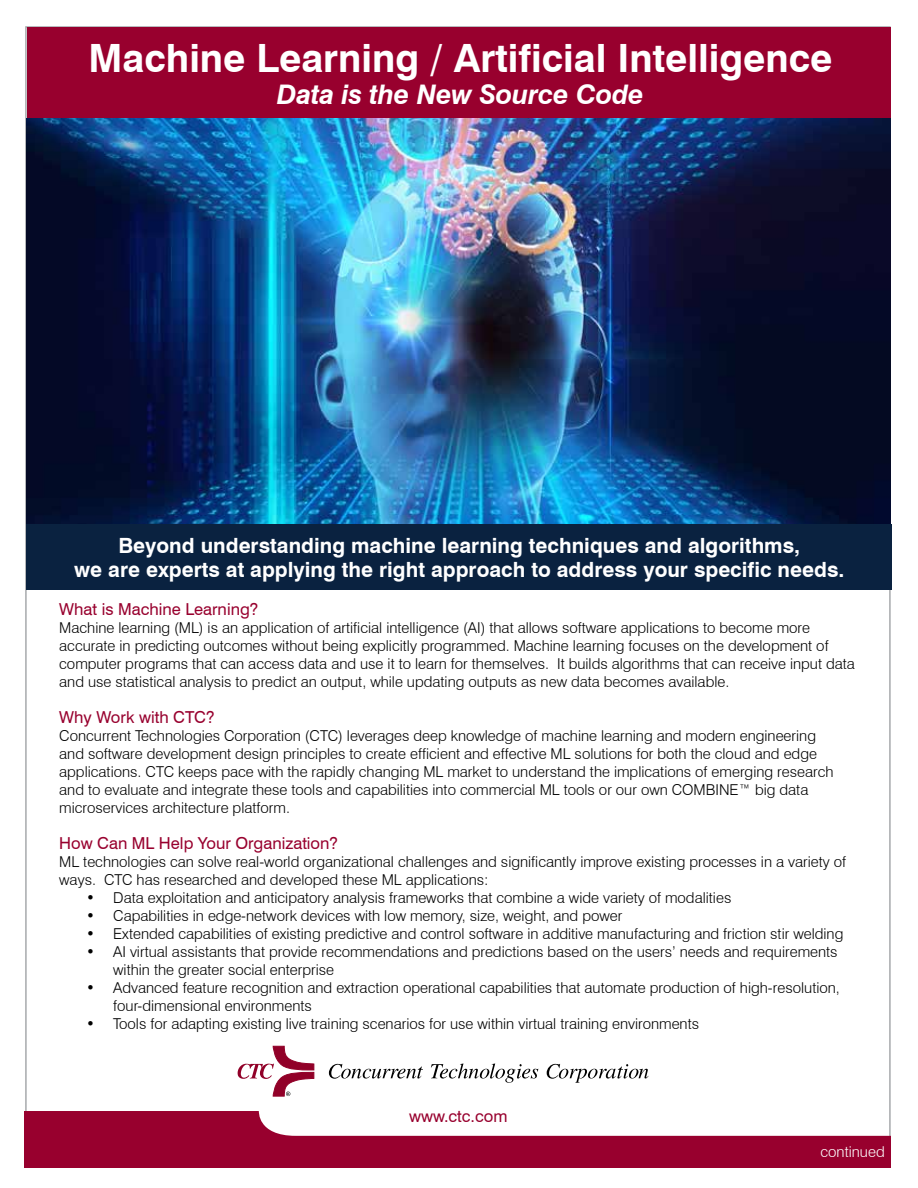
<style>
.page{position:relative;width:918px;height:1188px;background:#fff}
.page>*{position:absolute;margin:0;border:0;box-sizing:border-box;transform-origin:0 0}
.t1{font:700 39px "Swiss 721 BT";color:#fff}
.t2{font:italic 700 27px "Swiss 721 BT";letter-spacing:-.01em;color:#fff}
.t3{font:700 21px/24px "Swiss 721 BT";color:#fff;text-align:center}
.t4{font:16.5px "Swiss 721 BT";color:#98002e}
.t5{font:300 15px/18px "Swiss 721 BT";color:#000}
.t6{font:300 15px "Swiss 721 BT";color:#fff}
</style>
<div class="page">
<svg style="left:25px;top:1111px;width:866px;height:57px;fill:#98002e"></svg>
<div style="left:27px;top:27px;width:864px;height:92px;background:#98002e"></div>
<svg style="left:329px;top:1064px;width:94px;height:15px"></svg>
<svg style="left:431px;top:1063px;width:107px;height:20px"></svg>
<svg style="left:547px;top:1064px;width:102px;height:19px"></svg>
<svg style="left:238px;top:1046px;width:76px;height:50px"></svg>
<img style="left:27px;top:119px;width:864px;height:405px">
<div style="left:27px;top:524px;width:865px;height:65px;background:#0a2240"></div>
<h1 class="t1" style="left:88px;top:35px;width:746px">Machine Learning / Artificial Intelligence</h1>
<h2 class="t2" style="left:277px;top:78px;width:369px">Data is the New Source Code</h2>
<h3 class="t3" style="left:74px;top:534px;width:772px">Beyond understanding machine learning techniques and algorithms,<br>we are experts at applying the right approach to address your specific needs.</h3>
<p class="t4" style="left:59px;top:599px;width:201px">What is Machine Learning?</p>
<p class="t5" style="left:59px;top:619px;width:797px">Machine learning (ML) is an application of artificial intelligence (AI) that allows software applications to become more accurate in predicting outcomes without being explicitly programmed. Machine learning focuses on the development of computer programs that can access data and use it to learn for themselves. It builds algorithms that can receive input data and use statistical analysis to predict an output, while updating outputs as new data becomes available.</p>
<p class="t4" style="left:59px;top:707px;width:157px">Why Work with CTC?</p>
<p class="t5" style="left:59px;top:727px;width:776px">Concurrent Technologies Corporation (CTC) leverages deep knowledge of machine learning and modern engineering and software development design principles to create efficient and effective ML solutions for both the cloud and edge applications. CTC keeps pace with the rapidly changing ML market to understand the implications of emerging research and to evaluate and integrate these tools and capabilities into commercial ML tools or our own COMBINE™ big data microservices architecture platform.</p>
<p class="t4" style="left:59px;top:833px;width:281px">How Can ML Help Your Organization?</p>
<p class="t5" style="left:59px;top:853px;width:788px">ML technologies can solve real-world organizational challenges and significantly improve existing processes in a variety of ways. CTC has researched and developed these ML applications:</p>
<p class="t5" style="left:86px;top:889px;width:647px">• Data exploitation and anticipatory analysis frameworks that combine a wide variety of modalities</p>
<p class="t5" style="left:86px;top:907px;width:538px">• Capabilities in edge-network devices with low memory, size, weight, and power</p>
<p class="t5" style="left:86px;top:925px;width:759px">• Extended capabilities of existing predictive and control software in additive manufacturing and friction stir welding</p>
<p class="t5" style="left:113px;top:943px;width:726px;text-indent:-27px">• AI virtual assistants that provide recommendations and predictions based on the users’ needs and requirements within the greater social enterprise</p>
<p class="t5" style="left:113px;top:979px;width:728px;text-indent:-27px">• Advanced feature recognition and extraction operational capabilities that automate production of high-resolution, four-dimensional environments</p>
<p class="t5" style="left:86px;top:1015px;width:614px">• Tools for adapting existing live training scenarios for use within virtual training environments</p>
<p class="t4" style="left:409px;top:1106px;width:100px">www.ctc.com</p>
<p class="t6" style="left:821px;top:1143px;width:66px">continued</p>
</div>
